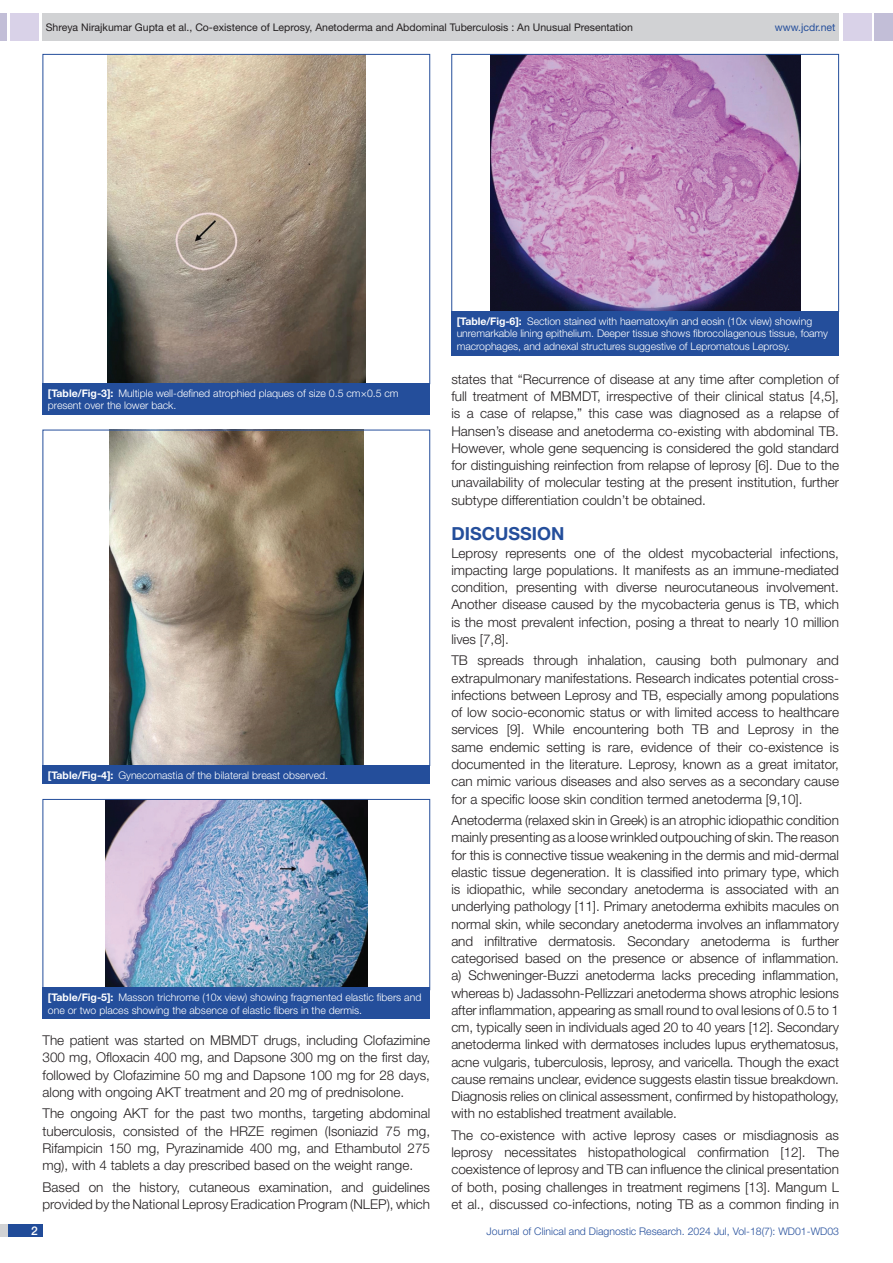
<style>
.page{position:relative;width:893px;height:1263px;background:#fff}
.page>*{position:absolute;margin:0;border:0;box-sizing:border-box;transform-origin:0 0}
.Heading{font:700 18px "Helvetica Neue";color:#244e9b}
.Body_text{font:300 13.5px/17.2px "Helvetica Neue";color:#231f20;text-align:justify}
.t1{font:500 12px "Helvetica Neue";color:#fff}
.TABLE_FIG{font:300 10.5px/12.6px "Helvetica Neue";color:#fff}
.t2{font:10.5px "Helvetica Neue";color:#231f20}
.t3{font:300 10.5px "Helvetica Neue";color:#244e9b}
.t4{font:10.5px "Helvetica Neue";color:#244e9b}
.s1{font-weight:700}
</style>
<div class="page">
<div style="left:0;top:13px;width:7px;height:28px;background:#c2bed7"></div>
<div style="left:10px;top:13px;width:29px;height:28px;background:#d9d2e8"></div>
<div style="left:43px;top:13px;width:796px;height:28px;background:#d1d2d4"></div>
<div style="left:875px;top:13px;width:18px;height:28px;background:#c2bed7"></div>
<div style="left:843px;top:13px;width:29px;height:28px;background:#d9d2e8"></div>
<div style="left:0;top:1224px;width:43px;height:13px;background:#d1d2d4"></div>
<div style="left:8px;top:1224px;width:35px;height:13px;background:#214c99"></div>
<img style="left:107px;top:56px;width:258px;height:326px">
<div style="left:43px;top:383px;width:387px;height:32px;background:#244e9b"></div>
<img style="left:109px;top:432px;width:254px;height:332px">
<div style="left:43px;top:765px;width:387px;height:19px;background:#244e9b"></div>
<img style="left:106px;top:801px;width:261px;height:186px">
<div style="left:43px;top:799px;width:387px;height:191px;border:1px solid #244e9b"></div>
<div style="left:43px;top:987px;width:387px;height:32px;background:#244e9b"></div>
<img style="left:490px;top:56px;width:310px;height:254px">
<div style="left:451px;top:54px;width:388px;height:258px;border:1px solid #244e9b"></div>
<div style="left:451px;top:311px;width:388px;height:44px;background:#244e9b"></div>
<p class="t2" style="left:46px;top:21px;width:589px">Shreya Nirajkumar Gupta et al., Co-existence of Leprosy, Anetoderma and Abdominal Tuberculosis : An Unusual Presentation</p>
<p class="t4" style="left:775px;top:21px;width:62px">www.jcdr.net</p>
<p class="TABLE_FIG" style="left:48px;top:387px;width:352px"><span class="s1">[Table/Fig-3]:</span> Multiple well-defined atrophied plaques of size 0.5 cm×0.5 cm present over the lower back.</p>
<p class="TABLE_FIG" style="left:48px;top:768px;width:282px"><span class="s1">[Table/Fig-4]:</span> Gynecomastia of the bilateral breast observed.</p>
<p class="TABLE_FIG" style="left:48px;top:991px;width:375px"><span class="s1">[Table/Fig-5]:</span> Masson trichrome (10x view) showing fragmented elastic fibers and one or two places showing the absence of elastic fibers in the dermis.</p>
<p class="Body_text" style="left:43px;top:1031px;width:389px">The patient was started on MBMDT drugs, including Clofazimine 300 mg, Ofloxacin 400 mg, and Dapsone 300 mg on the first day, followed by Clofazimine 50 mg and Dapsone 100 mg for 28 days, along with ongoing AKT treatment and 20 mg of prednisolone.</p>
<p class="Body_text" style="left:43px;top:1105px;width:389px">The ongoing AKT for the past two months, targeting abdominal tuberculosis, consisted of the HRZE regimen (Isoniazid 75 mg, Rifampicin 150 mg, Pyrazinamide 400 mg, and Ethambutol 275 mg), with 4 tablets a day prescribed based on the weight range.</p>
<p class="Body_text" style="left:43px;top:1178px;width:389px">Based on the history, cutaneous examination, and guidelines provided by the National Leprosy Eradication Program (NLEP), which</p>
<p class="TABLE_FIG" style="left:457px;top:314px;width:373px"><span class="s1">[Table/Fig-6]:</span> Section stained with haematoxylin and eosin (10x view) showing unremarkable lining epithelium. Deeper tissue shows fibrocollagenous tissue, foamy macrophages, and adnexal structures suggestive of Lepromatous Leprosy.</p>
<p class="Body_text" style="left:451px;top:370px;width:389px">states that “Recurrence of disease at any time after completion of full treatment of MBMDT, irrespective of their clinical status [4,5], is a case of relapse,” this case was diagnosed as a relapse of Hansen’s disease and anetoderma co-existing with abdominal TB.<br>However, whole gene sequencing is considered the gold standard for distinguishing reinfection from relapse of leprosy [6]. Due to the unavailability of molecular testing at the present institution, further subtype differentiation couldn’t be obtained.</p>
<p class="Heading" style="left:451px;top:523px;width:115px">DISCUSSION</p>
<p class="Body_text" style="left:451px;top:544px;width:389px">Leprosy represents one of the oldest mycobacterial infections, impacting large populations. It manifests as an immune-mediated condition, presenting with diverse neurocutaneous involvement.<br>Another disease caused by the mycobacteria genus is TB, which is the most prevalent infection, posing a threat to nearly 10 million lives [7,8].</p>
<p class="Body_text" style="left:451px;top:652px;width:389px">TB spreads through inhalation, causing both pulmonary and extrapulmonary manifestations. Research indicates potential cross&shy;infections between Leprosy and TB, especially among populations of low socio-economic status or with limited access to healthcare services [9]. While encountering both TB and Leprosy in the same endemic setting is rare, evidence of their co-existence is documented in the literature. Leprosy, known as a great imitator, can mimic various diseases and also serves as a secondary cause for a specific loose skin condition termed anetoderma [9,10].</p>
<p class="Body_text" style="left:451px;top:811px;width:389px">Anetoderma (relaxed skin in Greek) is an atrophic idiopathic condition mainly presenting as a loose wrinkled outpouching of skin. The reason for this is connective tissue weakening in the dermis and mid-dermal elastic tissue degeneration. It is classified into primary type, which is idiopathic, while secondary anetoderma is associated with an underlying pathology [11]. Primary anetoderma exhibits macules on normal skin, while secondary anetoderma involves an inflammatory and infiltrative dermatosis. Secondary anetoderma is further categorised based on the presence or absence of inflammation. a) Schweninger-Buzzi anetoderma lacks preceding inflammation, whereas b) Jadassohn-Pellizzari anetoderma shows atrophic lesions after inflammation, appearing as small round to oval lesions of 0.5 to 1 cm, typically seen in individuals aged 20 to 40 years [12]. Secondary anetoderma linked with dermatoses includes lupus erythematosus, acne vulgaris, tuberculosis, leprosy, and varicella. Though the exact cause remains unclear, evidence suggests elastin tissue breakdown.<br>Diagnosis relies on clinical assessment, confirmed by histopathology, with no established treatment available.</p>
<p class="Body_text" style="left:451px;top:1126px;width:389px">The co-existence with active leprosy cases or misdiagnosis as leprosy necessitates histopathological confirmation [12]. The coexistence of leprosy and TB can influence the clinical presentation of both, posing challenges in treatment regimens [13]. Mangum L et al., discussed co-infections, noting TB as a common finding in</p>
<p class="t1" style="left:31px;top:1223px;width:8px">2</p>
<p class="t3" style="left:487px;top:1225px;width:354px">Journal of Clinical and Diagnostic Research. 2024 Jul, Vol-18(7): WD01-WD03</p>
</div>
